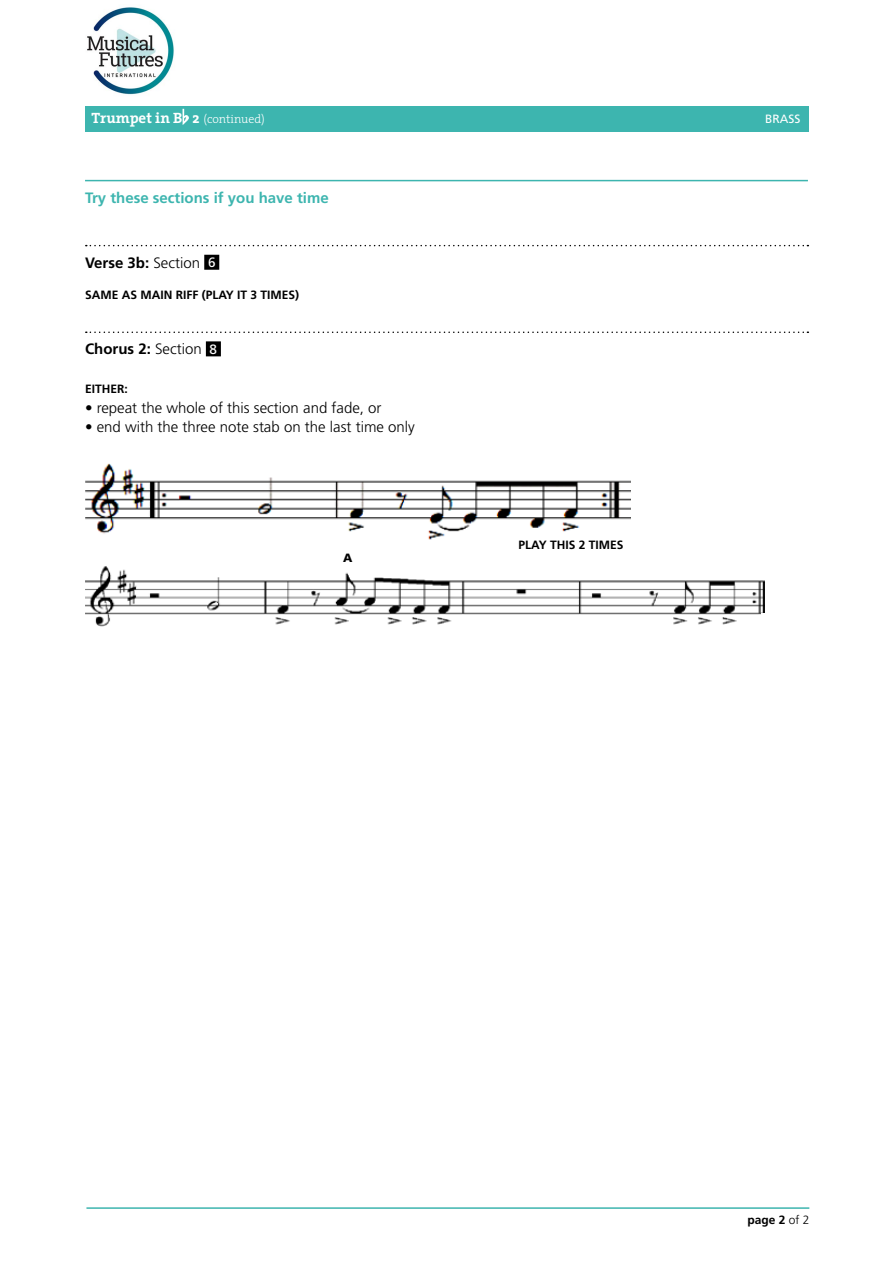
<style>
.page{position:relative;width:893px;height:1263px;background:#fff}
.page>*{position:absolute;margin:0;border:0;box-sizing:border-box;transform-origin:0 0}
.t1{font:300 15px "Frutiger";color:#000}
.t2{font:700 15px "Frutiger";color:#000}
.t3{font:700 15px "Frutiger";color:#3db5af}
.t4{font:700 15px "The Serif";color:#fff}
.t5{font:700 12px "Frutiger";color:#000}
.t6{font:700 12px "Frutiger";letter-spacing:.035em;color:#000}
.t7{font:12px "Frutiger";color:#fff}
.t8{font:900 12px "Frutiger";color:#000}
.s1{font-weight:300;font-size:12px}
.s2{font-weight:300}
.s3{font-weight:400;font-size:13.5px;color:#fff}
</style>
<div class="page">
<div style="left:85px;top:106px;width:723px;height:26px;background:#3db5af"></div>
<hr style="left:85px;top:180px;width:723px;height:1px;background:#3db5af">
<hr style="left:86px;top:1207px;width:723px;height:2px;background:#3db5af">
<svg style="left:86px;top:331px;width:722px;height:2px"></svg>
<div style="left:206px;top:341px;width:15px;height:15px;background:#000"></div>
<svg style="left:86px;top:245px;width:722px;height:1px"></svg>
<div style="left:204px;top:255px;width:15px;height:15px;background:#000"></div>
<svg style="left:183px;top:109px;width:6px;height:15px"></svg>
<img style="left:85px;top:463px;width:545px;height:77px">
<img style="left:85px;top:566px;width:679px;height:61px">
<hr style="left:762px;top:547px;width:3px;height:33px;background:#fff">
<hr style="left:762px;top:613px;width:3px;height:33px;background:#fff">
<img style="left:87px;top:7px;width:87px;height:88px">
<p class="t4" style="left:91px;top:105px;width:175px">Trumpet in B 2 <span class="s1">(continued)</span></p>
<p class="t7" style="left:765px;top:112px;width:37px">BRASS</p>
<p class="t3" style="left:85px;top:189px;width:245px">Try these sections if you have time</p>
<p class="t2" style="left:85px;top:254px;width:132px">Verse 3b: <span class="s2">Section</span> <span class="s3">6</span></p>
<p class="t5" style="left:85px;top:288px;width:10px">Sam</p>
<p class="t5" style="left:112px;top:288px;width:189px">e as Main Riff (play it 3 times)</p>
<p class="t2" style="left:85px;top:340px;width:134px">Chorus 2: <span class="s2">Section</span> <span class="s3">8</span></p>
<p class="t5" style="left:85px;top:382px;width:44px">Either:</p>
<p class="t1" style="left:85px;top:399px;width:298px">• repeat the whole of this section and fade, or</p>
<p class="t1" style="left:85px;top:419px;width:331px">• end with the three note stab on the last time only</p>
<p class="t8" style="left:340px;top:553px;width:14px">AA</p>
<p class="t6" style="left:519px;top:537px;width:106px">Play this 2 times</p>
<p class="t5" style="left:747px;top:1212px;width:64px">page 2 <span class="s2">of 2</span></p>
</div>
